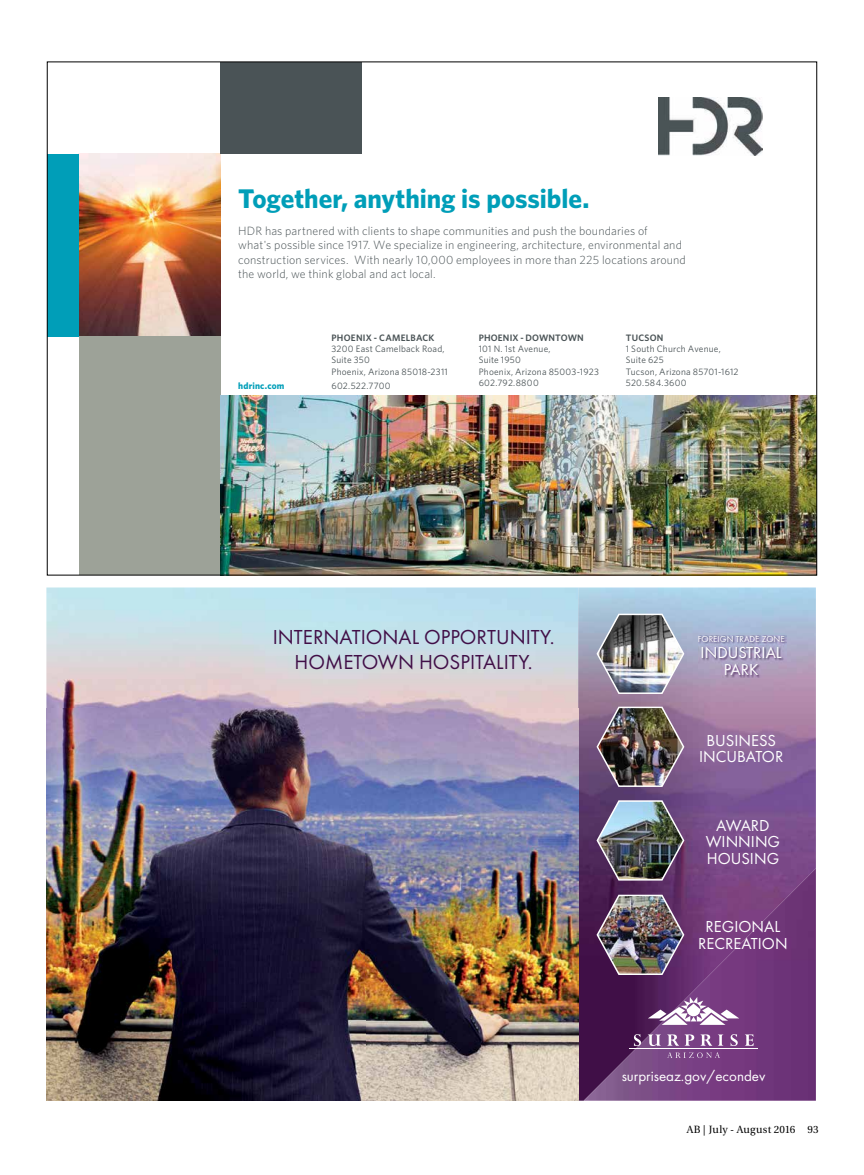
<style>
.page{position:relative;width:864px;height:1175px;background:#fff}
.page>*{position:absolute;margin:0;border:0;box-sizing:border-box;transform-origin:0 0}
.t1{font:700 27px "Whitney";letter-spacing:-.005em;color:#009eb8}
.t2{font:21px/25.2px "Futura PT";color:#410f47;text-align:center}
.t3{font:16.5px/16.5px "Futura PT";color:#fff;text-align:center}
.t4{font:15px "Futura PT";color:#fff}
.t5{font:300 12px/14.4px "Whitney";letter-spacing:.01em;color:#4a5356}
.t6{font:10.5px "Utopia";letter-spacing:.02em;color:#000}
.t7{font:9.3px/11.2px "Whitney";letter-spacing:.025em;color:#4a5356}
.t8{font:600 9.3px "Whitney";letter-spacing:.025em;color:#4a5356}
.t9{font:700 9.3px "Whitney";letter-spacing:.02em;color:#009eb8}
.t10{font:9px "Futura PT";color:#fff}
</style>
<div class="page">
<img style="left:46px;top:587px;width:532px;height:121px">
<img style="left:578px;top:587px;width:238px;height:513px">
<img style="left:584px;top:1100px;width:232px;height:1px">
<img style="left:584px;top:868px;width:232px;height:232px">
<img style="left:699px;top:635px;width:88px;height:42px">
<svg style="left:648px;top:997px;width:91px;height:27px"></svg>
<hr style="left:629px;top:1048px;width:129px;height:1px;background:#fff">
<svg style="left:634px;top:1034px;width:7px;height:12px"></svg>
<svg style="left:648px;top:1034px;width:13px;height:12px"></svg>
<svg style="left:667px;top:1034px;width:12px;height:11px"></svg>
<svg style="left:685px;top:1034px;width:9px;height:11px"></svg>
<svg style="left:700px;top:1034px;width:12px;height:11px"></svg>
<svg style="left:718px;top:1034px;width:5px;height:11px"></svg>
<svg style="left:731px;top:1034px;width:7px;height:12px"></svg>
<svg style="left:745px;top:1034px;width:9px;height:11px"></svg>
<svg style="left:667px;top:1052px;width:53px;height:6px"></svg>
<img style="left:46px;top:708px;width:532px;height:392px">
<img style="left:596px;top:705px;width:89px;height:82px">
<img style="left:596px;top:612px;width:89px;height:82px">
<img style="left:596px;top:799px;width:89px;height:82px">
<img style="left:596px;top:893px;width:89px;height:82px">
<img style="left:79px;top:154px;width:141px;height:182px">
<div style="left:79px;top:336px;width:141px;height:239px;background:#9da298"></div>
<div style="left:47px;top:154px;width:32px;height:182px;background:#009eb8"></div>
<div style="left:220px;top:62px;width:142px;height:92px;background:#4a5356"></div>
<img style="left:658px;top:97px;width:105px;height:58px">
<img style="left:220px;top:396px;width:595px;height:177px">
<svg style="left:792px;top:548px;width:9px;height:25px"></svg>
<h1 class="t1" style="left:238px;top:180px;width:353px">Together, anything is possible.</h1>
<p class="t5" style="left:238px;top:223px;width:449px">HDR has partnered with clients to shape communities and push the boundaries of<br>what's possible since 1917. We specialize in engineering, architecture, environmental and construction services. With nearly 10,000 employees in more than 225 locations around the world, we think global and act local.</p>
<p class="t9" style="left:238px;top:379px;width:48px">hdrinc.com</p>
<p class="t8" style="left:332px;top:331px;width:104px">PHOENIX - CAMELBACK</p>
<p class="t7" style="left:332px;top:343px;width:118px">3200 East Camelback Road,<br>Suite 350<br>Phoenix, Arizona 85018-2311</p>
<p class="t7" style="left:332px;top:379px;width:61px">602.522.7700</p>
<p class="t8" style="left:479px;top:331px;width:107px">PHOENIX - DOWNTOWN</p>
<p class="t7" style="left:479px;top:343px;width:122px">101 N. 1st Avenue,<br>Suite 1950<br>Phoenix, Arizona 85003-1923<br>602.792.8800</p>
<p class="t8" style="left:626px;top:331px;width:39px">TUCSON</p>
<p class="t7" style="left:626px;top:343px;width:114px">1 South Church Avenue,<br>Suite 625<br>Tucson, Arizona 85701-1612<br>520.584.3600</p>
<h2 class="t2" style="left:273px;top:624px;width:283px">INTERNATIONAL OPPORTUNITY.<br>HOMETOWN HOSPITALITY.</h2>
<p class="t10" style="left:698px;top:633px;width:89px">FOREIGN TRADE ZONE</p>
<h3 class="t3" style="left:701px;top:644px;width:83px">INDUSTRIAL<br>PARK</h3>
<h3 class="t3" style="left:699px;top:732px;width:86px">BUSINESS<br>INCUBATOR</h3>
<h3 class="t3" style="left:706px;top:817px;width:76px">AWARD<br>WINNING<br>HOUSING</h3>
<h3 class="t3" style="left:698px;top:918px;width:91px">REGIONAL<br>RECREATION</h3>
<p class="t4" style="left:622px;top:1067px;width:145px">surpriseaz.gov/econdev</p>
<p class="t6" style="left:687px;top:1124px;width:133px">AB | July - August 2016 93</p>
</div>
